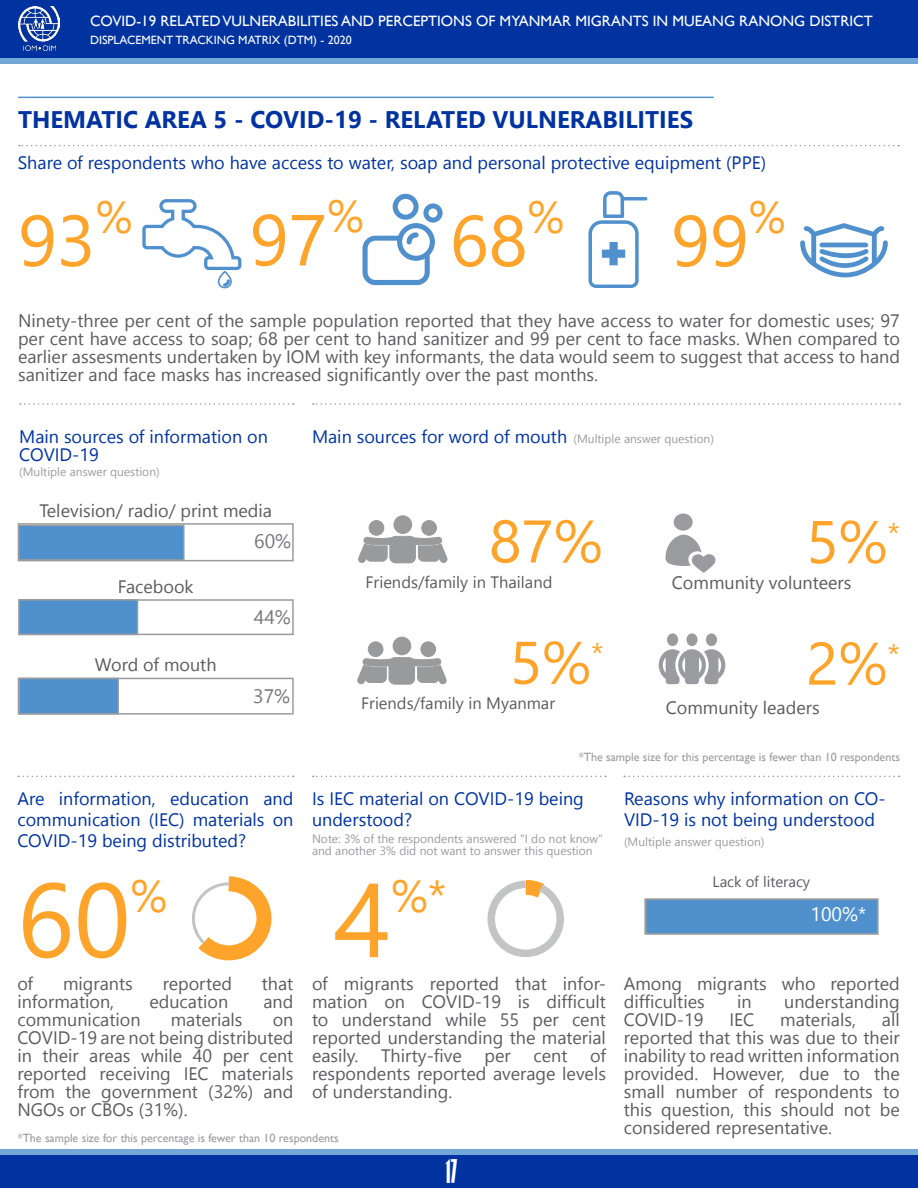
<style>
.page{position:relative;width:918px;height:1188px;background:#fff}
.page>*{position:absolute;margin:0;border:0;box-sizing:border-box;transform-origin:0 0}
.t1{font:105px "Nirmala UI";color:#ffa42a}
.t2{font:72px "Nirmala UI";color:#ffa42a}
.t3{font:60px "Nirmala UI";color:#ffa42a}
.t4{font:45px "Nirmala UI";color:#ffa42a}
.t5{font:700 extra-condensed 30px "Gill Sans";color:#fff}
.t6{font:700 24px "Nirmala UI";color:#0033a0}
.t7{font:19.5px "Nirmala UI";color:#757679}
.t8{font:19.5px "Nirmala UI";color:#fff}
.t9{font:18px/18px "Nirmala UI";color:#5c5c5f;text-align:justify}
.t10{font:18px/21px "Nirmala UI";color:#0033a0}
.t11{font:16.5px "Nirmala UI";color:#5c5c5f}
.Book_name{font:15px "Gill Sans";color:#fff}
.t12{font:15px "Nirmala UI";color:#5c5c5f}
.t13{font:12px/12px "Nirmala UI";color:#999b9e}
.t14{font:12px "Gill Sans";color:#999b9e}
.Book_name-2{font:12px "Gill Sans";color:#fff}
</style>
<div class="page">
<div style="left:0;top:0;width:918px;height:58px;background:#0033a0"></div>
<img style="left:18px;top:7px;width:41px;height:44px">
<div style="left:0;top:1155px;width:918px;height:33px;background:#0033a0"></div>
<div style="left:0;top:1149px;width:918px;height:6px;background:#73a7d7"></div>
<hr style="left:18px;top:97px;width:696px;height:1px;background:#5090cc">
<svg style="left:20px;top:403px;width:274px;height:2px"></svg>
<div style="left:18px;top:523px;width:276px;height:38px;border:2px solid #999b9e"></div>
<div style="left:18px;top:525px;width:167px;height:36px;background:#5091cd;border:2px solid #999b9e"></div>
<div style="left:18px;top:599px;width:276px;height:36px;border:2px solid #999b9e"></div>
<div style="left:18px;top:599px;width:120px;height:36px;background:#5091cd;border:2px solid #999b9e"></div>
<div style="left:18px;top:678px;width:276px;height:37px;border:2px solid #999b9e"></div>
<div style="left:18px;top:678px;width:101px;height:37px;background:#5091cd;border:2px solid #999b9e"></div>
<div style="left:667px;top:633px;width:11px;height:13px;background:#999b9e;border-radius:50%"></div>
<div style="left:706px;top:633px;width:11px;height:13px;background:#999b9e;border-radius:50%"></div>
<div style="left:686px;top:633px;width:12px;height:13px;background:#999b9e;border-radius:50%"></div>
<svg style="left:659px;top:649px;width:66px;height:35px"></svg>
<svg style="left:18px;top:776px;width:276px;height:1px"></svg>
<svg style="left:313px;top:776px;width:293px;height:1px"></svg>
<svg style="left:624px;top:776px;width:276px;height:1px"></svg>
<div style="left:645px;top:899px;width:233px;height:36px;background:#5091cd;border:2px solid #999b9e"></div>
<div style="left:0;top:58px;width:918px;height:6px;background:#73a7d7"></div>
<svg style="left:19px;top:145px;width:880px;height:1px"></svg>
<svg style="left:313px;top:403px;width:587px;height:2px"></svg>
<svg style="left:142px;top:199px;width:100px;height:90px"></svg>
<svg style="left:588px;top:191px;width:59px;height:97px"></svg>
<div style="left:394px;top:516px;width:18px;height:17px;background:#989a9c;border-radius:50%"></div>
<div style="left:393px;top:515px;width:19px;height:19px;border:1px solid #989a9c;border-radius:50%"></div>
<div style="left:422px;top:521px;width:14px;height:14px;background:#989a9c;border-radius:50%"></div>
<div style="left:421px;top:520px;width:16px;height:16px;border:1px solid #989a9c;border-radius:50%"></div>
<div style="left:369px;top:521px;width:15px;height:14px;background:#989a9c;border-radius:50%"></div>
<div style="left:369px;top:520px;width:15px;height:16px;border:1px solid #989a9c;border-radius:50%"></div>
<svg style="left:358px;top:535px;width:90px;height:29px"></svg>
<div style="left:674px;top:513px;width:19px;height:18px;background:#999b9e;border-radius:50%"></div>
<svg style="left:666px;top:535px;width:50px;height:38px"></svg>
<div style="left:393px;top:637px;width:18px;height:18px;background:#989a9c;border-radius:50%"></div>
<div style="left:393px;top:637px;width:18px;height:18px;border:1px solid #989a9c;border-radius:50%"></div>
<div style="left:421px;top:642px;width:15px;height:15px;background:#989a9c;border-radius:50%"></div>
<div style="left:420px;top:641px;width:16px;height:16px;border:1px solid #989a9c;border-radius:50%"></div>
<div style="left:368px;top:642px;width:15px;height:15px;background:#989a9c;border-radius:50%"></div>
<div style="left:368px;top:641px;width:15px;height:16px;border:1px solid #989a9c;border-radius:50%"></div>
<svg style="left:357px;top:657px;width:90px;height:28px"></svg>
<svg style="left:487px;top:879px;width:77px;height:78px"></svg>
<svg style="left:192px;top:876px;width:80px;height:85px"></svg>
<svg style="left:800px;top:223px;width:88px;height:54px"></svg>
<svg style="left:363px;top:194px;width:80px;height:91px"></svg>
<p class="Book_name" style="left:90px;top:12px;width:784px">COVID-19 RELATED VULNERABILITIES AND PERCEPTIONS OF MYANMAR MIGRANTS IN MUEANG RANONG DISTRICT</p>
<p class="Book_name-2" style="left:90px;top:33px;width:263px">DISPLACEMENT TRACKING MATRIX (DTM) - 2020</p>
<p class="t6" style="left:18px;top:101px;width:677px">THEMATIC AREA 5 - COVID-19 - RELATED VULNERABILITIES</p>
<p class="t10" style="left:18px;top:152px;width:750px">Share of respondents who have access to water, soap and personal protective equipment (PPE)</p>
<p class="t4" style="left:96px;top:182px;width:38px">%</p>
<p class="t2" style="left:18px;top:184px;width:79px">93</p>
<p class="t4" style="left:327px;top:181px;width:38px">%</p>
<p class="t2" style="left:250px;top:183px;width:79px">97</p>
<p class="t4" style="left:528px;top:182px;width:38px">%</p>
<p class="t2" style="left:450px;top:184px;width:79px">68</p>
<p class="t4" style="left:749px;top:182px;width:38px">%</p>
<p class="t2" style="left:671px;top:184px;width:79px">99</p>
<p class="t9" style="left:18px;top:311px;width:883px">Ninety-three per cent of the sample population reported that they have access to water for domestic uses; 97 per cent have access to soap; 68 per cent to hand sanitizer and 99 per cent to face masks. When compared to earlier assesments undertaken by IOM with key informants, the data would seem to suggest that access to hand sanitizer and face masks has increased significantly over the past months.</p>
<p class="t10" style="left:19px;top:426px;width:250px;line-height:18px">Main sources of information on<br>COVID-19</p>
<p class="t13" style="left:19px;top:465px;width:142px">(Multiple answer question)</p>
<p class="t9" style="left:39px;top:501px;width:234px">Television/ radio/ print media</p>
<p class="t7" style="left:254px;top:526px;width:38px">60%</p>
<p class="t9" style="left:118px;top:577px;width:77px">Facebook</p>
<p class="t7" style="left:254px;top:602px;width:38px">44%</p>
<p class="t9" style="left:95px;top:655px;width:123px">Word of mouth</p>
<p class="t7" style="left:253px;top:681px;width:38px">37%</p>
<p class="t10" style="left:312px;top:425px;width:257px">Main sources for word of mouth</p>
<p class="t13" style="left:573px;top:433px;width:142px">(Multiple answer question)</p>
<p class="t3" style="left:489px;top:494px;width:115px">87%</p>
<p class="t11" style="left:366px;top:569px;width:188px">Friends/family in Thailand</p>
<p class="t3" style="left:510px;top:616px;width:95px">5%<sup>*</sup></p>
<p class="t11" style="left:361px;top:691px;width:195px">Friends/family in Myanmar</p>
<p class="t3" style="left:806px;top:495px;width:95px">5%<sup>*</sup></p>
<p class="t9" style="left:672px;top:573px;width:181px">Community volunteers</p>
<p class="t3" style="left:806px;top:616px;width:95px">2%<sup>*</sup></p>
<p class="t9" style="left:666px;top:697px;width:156px">Community leaders</p>
<p class="t14" style="left:579px;top:750px;width:323px">*The sample size for this percentage is fewer than 10 respondents</p>
<p class="t10" style="left:17px;top:787px;width:278px;text-align:justify">Are information, education and communication (IEC) materials on COVID-19 being distributed?</p>
<p class="t1" style="left:17px;top:838px;width:115px">60</p>
<p class="t4" style="left:131px;top:861px;width:38px">%</p>
<p class="t9" style="left:17px;top:973px;width:17px">of</p>
<p class="t9" style="left:63px;top:973px;width:71px">migrants</p>
<p class="t9" style="left:163px;top:973px;width:71px">reported</p>
<p class="t9" style="left:262px;top:973px;width:33px">that</p>
<p class="t9" style="left:17px;top:991px;width:98px">information,</p>
<p class="t9" style="left:149px;top:991px;width:80px">education</p>
<p class="t9" style="left:263px;top:991px;width:31px">and</p>
<p class="t9" style="left:17px;top:1009px;width:125px">communication</p>
<p class="t9" style="left:171px;top:1009px;width:73px">materials</p>
<p class="t9" style="left:17px;top:1009px;width:278px;text-indent:255px">on COVID-19 are not being distributed in their areas while 40 per cent reported receiving IEC materials from the government (32%) and NGOs or CBOs (31%).</p>
<p class="t10" style="left:312px;top:787px;width:273px">Is IEC material on COVID-19 being understood?</p>
<p class="t13" style="left:312px;top:832px;width:292px">Note: 3% of the respondents answered "I do not know" and another 3% did not want to answer this question</p>
<p class="t1" style="left:334px;top:838px;width:58px">4</p>
<p class="t4" style="left:391px;top:861px;width:57px">%*</p>
<p class="t9" style="left:312px;top:973px;width:296px">of migrants reported that infor&shy;mation on COVID-19 is difficult to understand while 55 per cent reported understanding the material easily.</p>
<p class="t9" style="left:312px;top:1045px;width:296px;text-indent:278px">of respondents reported average levels of understanding.</p>
<p class="t9" style="left:381px;top:1045px;width:82px">Thirty-five</p>
<p class="t9" style="left:484px;top:1045px;width:28px">per</p>
<p class="t9" style="left:533px;top:1045px;width:36px">cent</p>
<p class="t14" style="left:18px;top:1131px;width:323px">*The sample size for this percentage is fewer than 10 respondents</p>
<p class="t5" style="left:445px;top:1153px;width:14px">17</p>
<p class="t10" style="left:624px;top:787px;width:263px">Reasons why information on CO-<br>VID-19 is not being understood</p>
<p class="t13" style="left:624px;top:835px;width:142px">(Multiple answer question)</p>
<p class="t12" style="left:713px;top:870px;width:99px">Lack of literacy</p>
<p class="t8" style="left:811px;top:898px;width:57px">100%*</p>
<p class="t9" style="left:624px;top:973px;width:277px">Among migrants who reported difficulties</p>
<p class="t9" style="left:737px;top:991px;width:16px">in</p>
<p class="t9" style="left:784px;top:991px;width:117px">understanding</p>
<p class="t9" style="left:624px;top:1009px;width:278px;text-indent:258px">all reported that this was due to their inability to read written information provided. However, due to the small number of respondents to this question, this should not be considered representative.</p>
<p class="t9" style="left:624px;top:1009px;width:81px">COVID-19</p>
<p class="t9" style="left:729px;top:1009px;width:27px">IEC</p>
<p class="t9" style="left:780px;top:1009px;width:77px">materials,</p>
</div>
